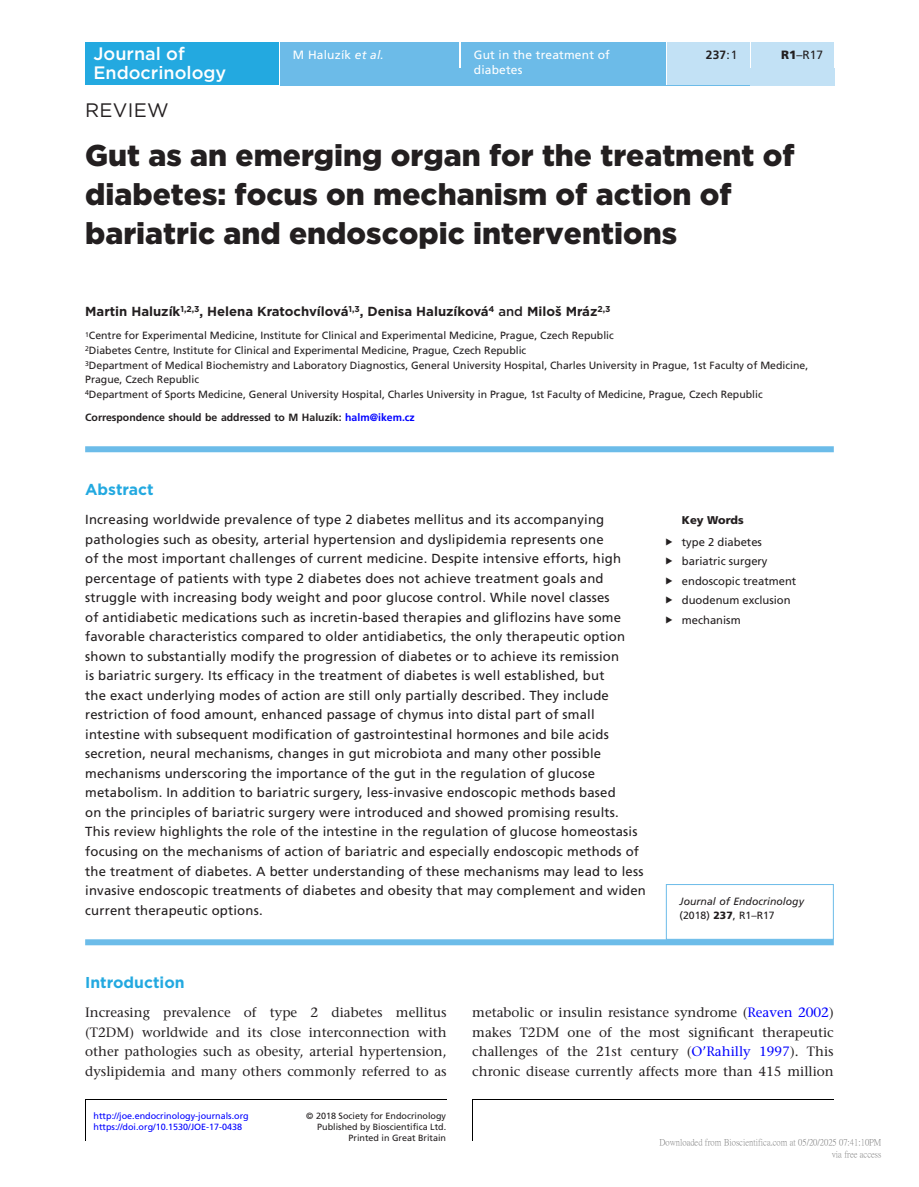
<style>
.page{position:relative;width:919px;height:1187px;background:#fff}
.page>*{position:absolute;margin:0;border:0;box-sizing:border-box;transform-origin:0 0}
.CT{font:900 30px/39px "Gotham";color:#231f20}
.AT{font:19.5px "Gotham";letter-spacing:.015em;color:#231f20}
.t1{font:500 18px/19.5px "Gotham";color:#fff}
.H1_Rule{font:700 15.75px "Gotham";color:#23a9e0}
.ABS_H{font:700 15.75px "Gotham";color:#23a9e0}
.TXT{font:500 13.5px/19.5px "Stone Serif Std";color:#231f20;text-align:justify}
.ABS_TXT{font:13.2px/19.5px "Frutiger LT Std";letter-spacing:.015em;color:#231f20}
.AU{font:700 13.2px "Gotham";color:#231f20}
.t2{font:12px "Frutiger LT Std";letter-spacing:.015em;color:#fff}
.t3{font:12px "Frutiger LT Std";color:#231f20}
.V{font:700 12px "Frutiger LT Std";color:#231f20}
.t4{font:11.25px "Frutiger LT Std";color:#231f20}
.Keywords_Head{font:900 11.25px "Frutiger LT Std";color:#231f20}
.Address{font:10.5px/14.7px "Frutiger LT Std";color:#231f20}
.Corres{font:700 10.5px "Frutiger LT Std";color:#231f20}
.Corres-2{font:italic 10.5px/14.7px "Frutiger LT Std";color:#231f20}
.t5{font:9px "Frutiger LT Std";color:#231f20}
.TXT-2{font:9px "Frutiger LT Std";color:#00f}
.t6{font:9px/12px "P Ming Li U";color:rgb(0 0 0/.5);text-align:right}
.s1{font-style:italic}
.s2{font-weight:400}
.s3{font-weight:900}
.s4{font-weight:500}
.s5{color:#00f}
.s6{font-family:"Frutiger";font-style:normal}
.s7{font-weight:900;font-style:normal}
.s8{font-style:normal}
</style>
<div class="page">
<hr style="left:472px;top:1098px;width:1px;height:42px;background:#000">
<hr style="left:472px;top:1098px;width:361px;height:1px;background:#000">
<hr style="left:85px;top:1098px;width:1px;height:42px;background:#000">
<hr style="left:85px;top:1098px;width:362px;height:1px;background:#000">
<div style="left:85px;top:43px;width:194px;height:42px;background:#23a9e0"></div>
<div style="left:280px;top:51px;width:554px;height:34px;background:#6cbbe8"></div>
<div style="left:280px;top:43px;width:179px;height:8px;background:#6cbbe8"></div>
<hr style="left:459px;top:43px;width:2px;height:25px;background:#fff">
<div style="left:461px;top:43px;width:205px;height:42px;background:#6cbbe8"></div>
<hr style="left:666px;top:43px;width:1px;height:42px;background:#fff">
<div style="left:667px;top:43px;width:83px;height:42px;background:#c2e1f5"></div>
<div style="left:750px;top:68px;width:84px;height:17px;background:#c2e1f5"></div>
<svg style="left:750px;top:51px;width:1px;height:17px"></svg>
<div style="left:751px;top:43px;width:83px;height:25px;background:#c2e1f5"></div>
<div style="left:85px;top:446px;width:748px;height:6px;background:#6cbce9"></div>
<div style="left:85px;top:939px;width:748px;height:6px;background:#6cbce9"></div>
<div style="left:666px;top:884px;width:167px;height:55px;border:1px solid #6cbce9"></div>
<h3 class="t1" style="left:93px;top:43px;width:134px">Journal of<br>Endocrinology</h3>
<p class="t2" style="left:293px;top:48px;width:92px">M Haluzík <span class="s1">et al.</span></p>
<p class="t2" style="left:474px;top:48px;width:137px">Gut in the treatment of</p>
<p class="V" style="left:705px;top:48px;width:33px">237<span class="s2">:1</span></p>
<p class="t3" style="left:781px;top:48px;width:44px"><span class="s3">R1</span>–R17</p>
<p class="t2" style="left:474px;top:63px;width:50px">diabetes</p>
<p class="AT" style="left:85px;top:99px;width:85px">REVIEW</p>
<p class="CT" style="left:85px;top:135px;width:711px">Gut as an emerging organ for the treatment of diabetes: focus on mechanism of action of bariatric and endoscopic interventions</p>
<p class="AU" style="left:85px;top:302px;width:526px">Martin Haluzík<sup>1,2,3</sup>, Helena Kratochvílová<sup>1,3</sup>, Denisa Haluzíková<sup>4</sup> <span class="s4">and</span> Miloš Mráz<sup>2,3</sup></p>
<p class="Address" style="left:85px;top:328px;width:530px"><sup>1</sup>Centre for Experimental Medicine, Institute for Clinical and Experimental Medicine, Prague, Czech Republic</p>
<p class="Address" style="left:85px;top:343px;width:442px"><sup>2</sup>Diabetes Centre, Institute for Clinical and Experimental Medicine, Prague, Czech Republic</p>
<p class="Address" style="left:85px;top:357px;width:724px"><sup>3</sup>Department of Medical Biochemistry and Laboratory Diagnostics, General University Hospital, Charles University in Prague, 1st Faculty of Medicine,<br>Prague, Czech Republic</p>
<p class="Address" style="left:85px;top:387px;width:679px"><sup>4</sup>Department of Sports Medicine, General University Hospital, Charles University in Prague, 1st Faculty of Medicine, Prague, Czech Republic</p>
<p class="Corres" style="left:85px;top:411px;width:331px">Correspondence should be addressed to M Haluzík: <span class="s5">halm@ikem.cz</span></p>
<p class="ABS_H" style="left:85px;top:479px;width:70px">Abstract</p>
<p class="ABS_TXT" style="left:85px;top:510px;width:562px">Increasing worldwide prevalence of type 2 diabetes mellitus and its accompanying pathologies such as obesity, arterial hypertension and dyslipidemia represents one<br>of the most important challenges of current medicine. Despite intensive efforts, high percentage of patients with type 2 diabetes does not achieve treatment goals and struggle with increasing body weight and poor glucose control. While novel classes<br>of antidiabetic medications such as incretin-based therapies and gliflozins have some favorable characteristics compared to older antidiabetics, the only therapeutic option shown to substantially modify the progression of diabetes or to achieve its remission<br>is bariatric surgery. Its efficacy in the treatment of diabetes is well established, but<br>the exact underlying modes of action are still only partially described. They include restriction of food amount, enhanced passage of chymus into distal part of small intestine with subsequent modification of gastrointestinal hormones and bile acids secretion, neural mechanisms, changes in gut microbiota and many other possible mechanisms underscoring the importance of the gut in the regulation of glucose metabolism. In addition to bariatric surgery, less-invasive endoscopic methods based<br>on the principles of bariatric surgery were introduced and showed promising results.<br>This review highlights the role of the intestine in the regulation of glucose homeostasis focusing on the mechanisms of action of bariatric and especially endoscopic methods of the treatment of diabetes. A better understanding of these mechanisms may lead to less invasive endoscopic treatments of diabetes and obesity that may complement and widen current therapeutic options.</p>
<p class="Keywords_Head" style="left:681px;top:513px;width:63px">Key Words</p>
<p class="t4" style="left:681px;top:535px;width:82px">type 2 diabetes</p>
<p class="t4" style="left:681px;top:554px;width:87px">bariatric surgery</p>
<p class="t4" style="left:681px;top:574px;width:116px">endoscopic treatment</p>
<p class="t4" style="left:681px;top:593px;width:110px">duodenum exclusion</p>
<p class="t4" style="left:681px;top:613px;width:60px">mechanism</p>
<p class="Corres-2" style="left:679px;top:893px;width:126px">Journal of Endocrinology <span class="s6">(2018)</span> <span class="s7">237</span><span class="s6">,</span> <span class="s8">R1–R17</span></p>
<p class="H1_Rule" style="left:85px;top:971px;width:101px">Introduction</p>
<p class="TXT" style="left:85px;top:1002px;width:363px">Increasing prevalence of type 2 diabetes mellitus (T2DM) worldwide and its close interconnection with other pathologies such as obesity, arterial hypertension, dyslipidemia and many others commonly referred to as</p>
<p class="TXT" style="left:472px;top:1002px;width:363px">metabolic or insulin resistance syndrome (<span class="s5">Reaven 2002</span>) makes T2DM one of the most significant therapeutic challenges of the 21st century (<span class="s5">O’Rahilly 1997</span>). This chronic disease currently affects more than 415 million</p>
<p class="TXT-2" style="left:94px;top:1110px;width:157px">http://joe.endocrinology-journals.org</p>
<p class="t5" style="left:306px;top:1110px;width:141px">© 2018 Society for Endocrinology</p>
<p class="t5" style="left:348px;top:1131px;width:99px">Printed in Great Britain</p>
<p class="t5" style="left:317px;top:1121px;width:131px">Published by Bioscientifica Ltd.</p>
<p class="TXT-2" style="left:94px;top:1121px;width:150px">https://doi.org/10.1530/JOE-17-0438</p>
<p class="t6" style="left:659px;top:1136px;width:223px">Downloaded from Bioscientifica.com at 05/20/2025 07:41:10PM via free access</p>
</div>
